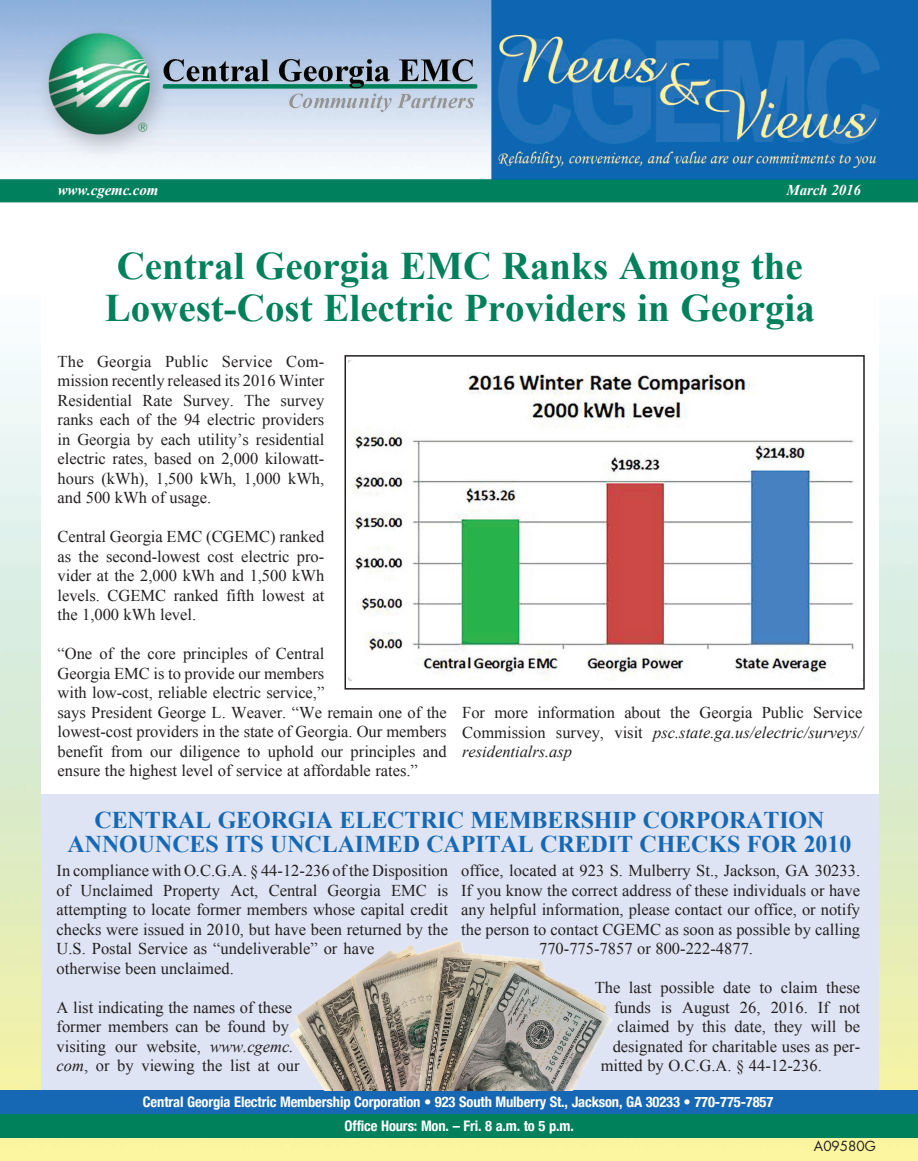
<style>
.page{position:relative;width:918px;height:1161px;background:#fff}
.page>*{position:absolute;margin:0;border:0;box-sizing:border-box;transform-origin:0 0}
.t1{font:700 39px/42px "Times New Roman";color:#00805b;text-align:center}
.t2{font:700 24px/24px "Times New Roman";letter-spacing:-.005em;color:#1768b4;text-align:center}
.t3{font:16.5px/19.5px "Times New Roman";color:#231f20;text-align:justify}
.t4{font:italic 700 15px "Times New Roman";letter-spacing:-.01em;color:#fff}
.t5{font:700 condensed 14.55px/23.7px "Helvetica Neue";letter-spacing:-.01em;color:#fff;text-align:center}
.t6{font:13.5px "Futura Std";color:#231f20}
.s1{font-style:italic}
</style>
<div class="page">
<img style="left:0;top:0;width:918px;height:1161px">
<div style="left:41px;top:219px;width:838px;height:888px;background:#fff"></div>
<div style="left:0;top:1107px;width:918px;height:30px;background:#00805b"></div>
<div style="left:0;top:1090px;width:918px;height:24px;background:#1768b4"></div>
<div style="left:41px;top:794px;width:838px;height:296px;background:#dee4f3"></div>
<img style="left:348px;top:360px;width:506px;height:321px">
<div style="left:345px;top:355px;width:520px;height:335px;border:2px solid #231f20"></div>
<img style="left:290px;top:940px;width:323px;height:150px">
<p class="t4" style="left:58px;top:179px;width:102px">www.cgemc.com</p>
<p class="t4" style="left:787px;top:179px;width:76px">March 2016</p>
<h1 class="t1" style="left:105px;top:244px;width:712px">Central Georgia EMC Ranks Among the<br>Lowest-Cost Electric Providers in Georgia</h1>
<p class="t3" style="left:58px;top:351px;width:268px">The Georgia Public Service Com&shy;mission recently released its 2016 Winter Residential Rate Survey. The survey ranks each of the 94 electric providers in Georgia by each utility’s residential electric rates, based on 2,000 kilowatt&shy;hours (kWh), 1,500 kWh, 1,000 kWh, and 500 kWh of usage.</p>
<p class="t3" style="left:58px;top:527px;width:268px">Central Georgia EMC (CGEMC) ranked as the second-lowest cost electric pro&shy;vider at the 2,000 kWh and 1,500 kWh levels. CGEMC ranked fifth lowest at the 1,000 kWh level.</p>
<p class="t3" style="left:58px;top:644px;width:391px;text-align:left">“One of the core principles of Central<br>Georgia EMC is to provide our members<br>with low-cost, reliable electric service,”<br>says President George L. Weaver. “We remain one of the lowest-cost providers in the state of Georgia. Our members benefit from our diligence to uphold our principles and ensure the highest level of service at affordable rates.”</p>
<p class="t3" style="left:462px;top:703px;width:402px">For more information about the Georgia Public Service Commission survey, visit <span class="s1">psc.state.ga.us/electric/surveys/ residentialrs.asp</span></p>
<h2 class="t2" style="left:68px;top:807px;width:785px">CENTRAL GEORGIA ELECTRIC MEMBERSHIP CORPORATION<br>ANNOUNCES ITS UNCLAIMED CAPITAL CREDIT CHECKS FOR 2010</h2>
<p class="t3" style="left:57px;top:861px;width:393px;text-align:left">In compliance with O.C.G.A. § 44-12-236 of the Disposition of Unclaimed Property Act, Central Georgia EMC is attempting to locate former members whose capital credit checks were issued in 2010, but have been returned by the U.S. Postal Service as “undeliverable” or have<br>otherwise been unclaimed.</p>
<p class="t3" style="left:57px;top:997px;width:244px;text-align:left">A list indicating the names of these former members can be found by visiting our website, <span class="s1">www.cgemc. com</span>, or by viewing the list at our</p>
<p class="t3" style="left:461px;top:861px;width:400px">office, located at 923 S. Mulberry St., Jackson, GA 30233.</p>
<p class="t3" style="left:461px;top:880px;width:401px">If you know the correct address of these individuals or have</p>
<p class="t3" style="left:461px;top:900px;width:401px">any helpful information, please contact our office, or notify</p>
<p class="t3" style="left:461px;top:919px;width:401px">the person to contact CGEMC as soon as possible by calling</p>
<p class="t3" style="left:539px;top:939px;width:215px">770-775-7857 or 800-222-4877.</p>
<p class="t3" style="left:595px;top:978px;width:267px">The last possible date to claim these</p>
<p class="t3" style="left:614px;top:997px;width:248px">funds is August 26, 2016. If not</p>
<p class="t3" style="left:617px;top:1017px;width:245px">claimed by this date, they will be</p>
<p class="t3" style="left:613px;top:1036px;width:249px">designated for charitable uses as per-</p>
<p class="t3" style="left:601px;top:1056px;width:223px">mitted by O.C.G.A. § 44-12-236.</p>
<p class="t5" style="left:143px;top:1089px;width:632px">Central Georgia Electric Membership Corporation • 923 South Mulberry St., Jackson, GA 30233 • 770-775-7857<br>Office Hours: Mon. – Fri. 8 a.m. to 5 p.m.</p>
<p class="t6" style="left:814px;top:1138px;width:64px">A09580G</p>
</div>
